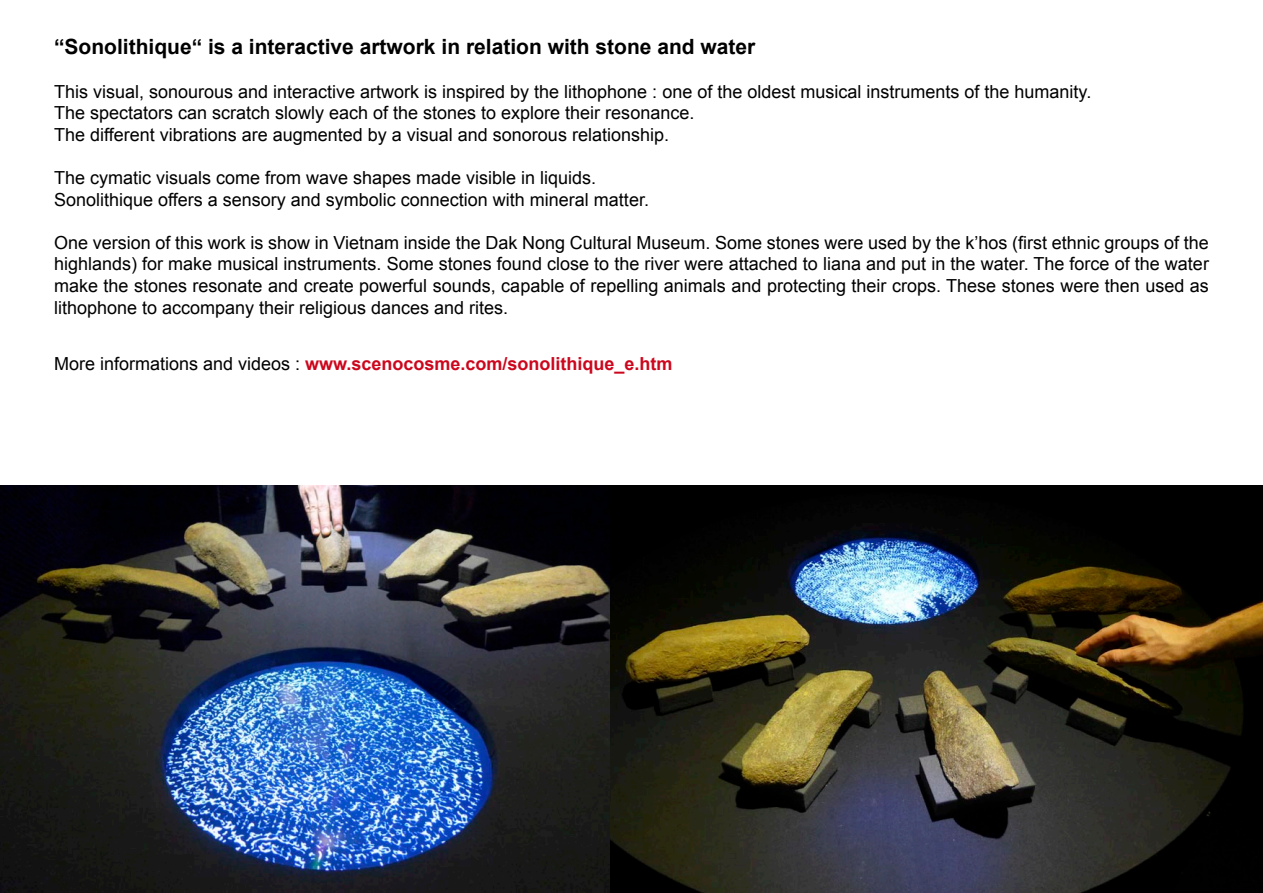
<style>
.page{position:relative;width:1263px;height:893px;background:#fff}
.page>*{position:absolute;margin:0;border:0;box-sizing:border-box;transform-origin:0 0}
.t1{font:700 21px "Arial";color:#000}
.t2{font:18px/21.6px "Arial";color:#000;text-align:justify}
.t3{font:700 18px "Arial";color:#cc071d}
.s1{font-weight:400;color:#000}
</style>
<div class="page">
<img style="left:0;top:486px;width:610px;height:407px">
<img style="left:610px;top:486px;width:653px;height:407px">
<p class="t1" style="left:54px;top:33px;width:703px">“Sonolithique“ is a interactive artwork in relation with stone and water</p>
<p class="t2" style="left:54px;top:81px;width:1039px">This visual, sonourous and interactive artwork is inspired by the lithophone : one of the oldest musical instruments of the humanity.</p>
<p class="t2" style="left:54px;top:102px;width:642px">The spectators can scratch slowly each of the stones to explore their resonance.</p>
<p class="t2" style="left:54px;top:124px;width:616px">The different vibrations are augmented by a visual and sonorous relationship.</p>
<p class="t2" style="left:54px;top:167px;width:544px">The cymatic visuals come from wave shapes made visible in liquids.</p>
<p class="t2" style="left:54px;top:189px;width:596px">Sonolithique offers a sensory and symbolic connection with mineral matter.</p>
<p class="t2" style="left:54px;top:232px;width:1156px">One version of this work is show in Vietnam inside the Dak Nong Cultural Museum. Some stones were used by the k’hos (first ethnic groups of the highlands) for make musical instruments. Some stones found close to the river were attached to liana and put in the water. The force of the water make the stones resonate and create powerful sounds, capable of repelling animals and protecting their crops. These stones were then used as lithophone to accompany their religious dances and rites.</p>
<p class="t3" style="left:54px;top:351px;width:620px"><span class="s1">More informations and videos :</span> www.scenocosme.com/sonolithique_e.htm</p>
</div>
